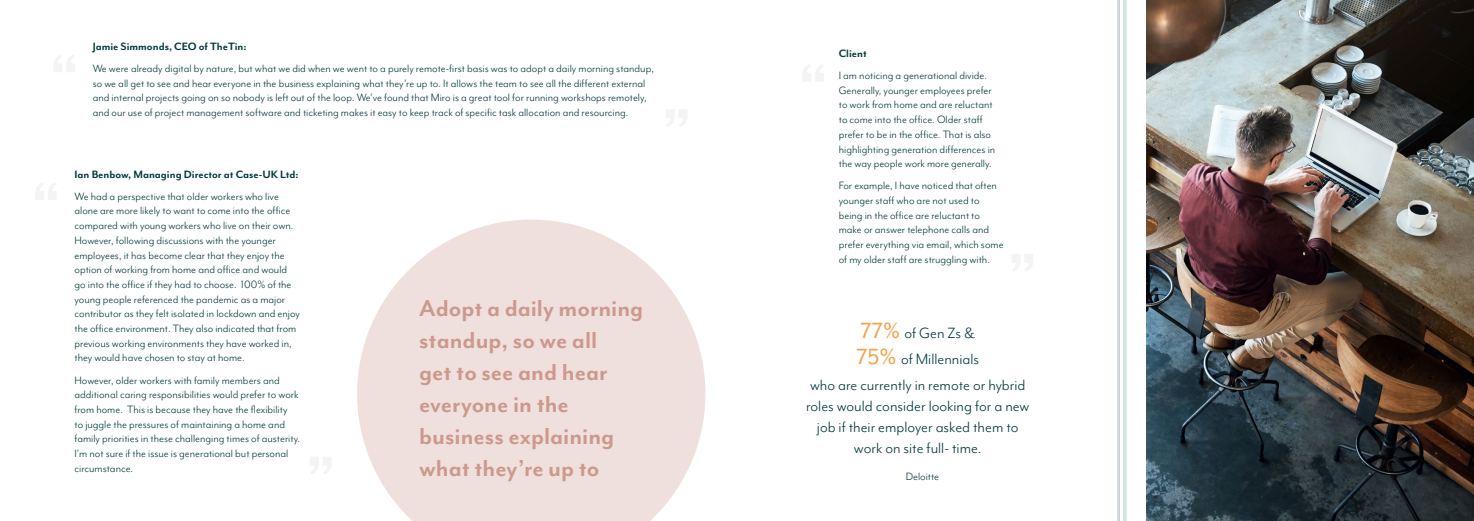
<style>
.page{position:relative;width:1474px;height:521px;background:#fff}
.page>*{position:absolute;margin:0;border:0;box-sizing:border-box;transform-origin:0 0}
.t1{font:700 26.6px/31.9px "Mr Eaves Mod OT";color:#cc998d}
.t2{font:17.15px/26px "Mr Eaves Mod OT";color:#023a3a;text-align:center}
.t3{font:12.25px/14.7px "Mr Eaves Mod OT";color:#023a3a}
.t4{font:700 12.25px "Mr Eaves Mod OT";color:#023a3a}
.s1{font-size:25.38px;color:#f3a34c}
</style>
<div class="page">
<svg style="left:357px;top:220px;width:348px;height:301px;fill:#efe0dd"></svg>
<img style="left:1146px;top:0;width:327px;height:521px">
<svg style="left:1117px;top:0;width:2px;height:521px"></svg>
<hr style="left:1123px;top:0;width:3px;height:521px;background:#93cebf">
<p class="t4" style="left:93px;top:39px;width:155px">Jamie Simmonds, CEO of TheTin:</p>
<p class="t3" style="left:93px;top:61px;width:562px">We were already digital by nature, but what we did when we went to a purely remote-first basis was to adopt a daily morning standup, so we all get to see and hear everyone in the business explaining what they’re up to. It allows the team to see all the different external and internal projects going on so nobody is left out of the loop. We’ve found that Miro is a great tool for running workshops remotely, and our use of project management software and ticketing makes it easy to keep track of specific task allocation and resourcing.</p>
<p class="t4" style="left:74px;top:167px;width:226px">Ian Benbow, Managing Director at Case-UK Ltd:</p>
<p class="t3" style="left:74px;top:189px;width:227px">We had a perspective that older workers who live alone are more likely to want to come into the office compared with young workers who live on their own.<br>However, following discussions with the younger employees, it has become clear that they enjoy the option of working from home and office and would go into the office if they had to choose. 100% of the young people referenced the pandemic as a major contributor as they felt isolated in lockdown and enjoy the office environment. They also indicated that from previous working environments they have worked in, they would have chosen to stay at home.</p>
<p class="t3" style="left:74px;top:372px;width:227px">However, older workers with family members and additional caring responsibilities would prefer to work from home. This is because they have the flexibility<br>to juggle the pressures of maintaining a home and family priorities in these challenging times of austerity.<br>I’m not sure if the issue is generational but personal circumstance.</p>
<h1 class="t1" style="left:419px;top:292px;width:225px">Adopt a daily morning standup, so we all<br>get to see and hear everyone in the business explaining what they’re up to</h1>
<p class="t4" style="left:838px;top:46px;width:29px">Client</p>
<p class="t3" style="left:838px;top:68px;width:158px">I am noticing a generational divide.<br>Generally, younger employees prefer to work from home and are reluctant to come into the office. Older staff prefer to be in the office. That is also highlighting generation differences in the way people work more generally.</p>
<p class="t3" style="left:838px;top:178px;width:166px">For example, I have noticed that often younger staff who are not used to being in the office are reluctant to make or answer telephone calls and prefer everything via email, which some of my older staff are struggling with.</p>
<h2 class="t2" style="left:810px;top:320px;width:217px"><span class="s1">77%</span> of Gen Zs &amp;<br><span class="s1">75%</span> of Millennials<br>who are currently in remote or hybrid</h2>
<h2 class="t2" style="left:806px;top:395px;width:225px;line-height:21px">roles would consider looking for a new job if their employer asked them to work on site full- time.</h2>
<p class="t3" style="left:905px;top:469px;width:35px">Deloitte</p>
</div>
